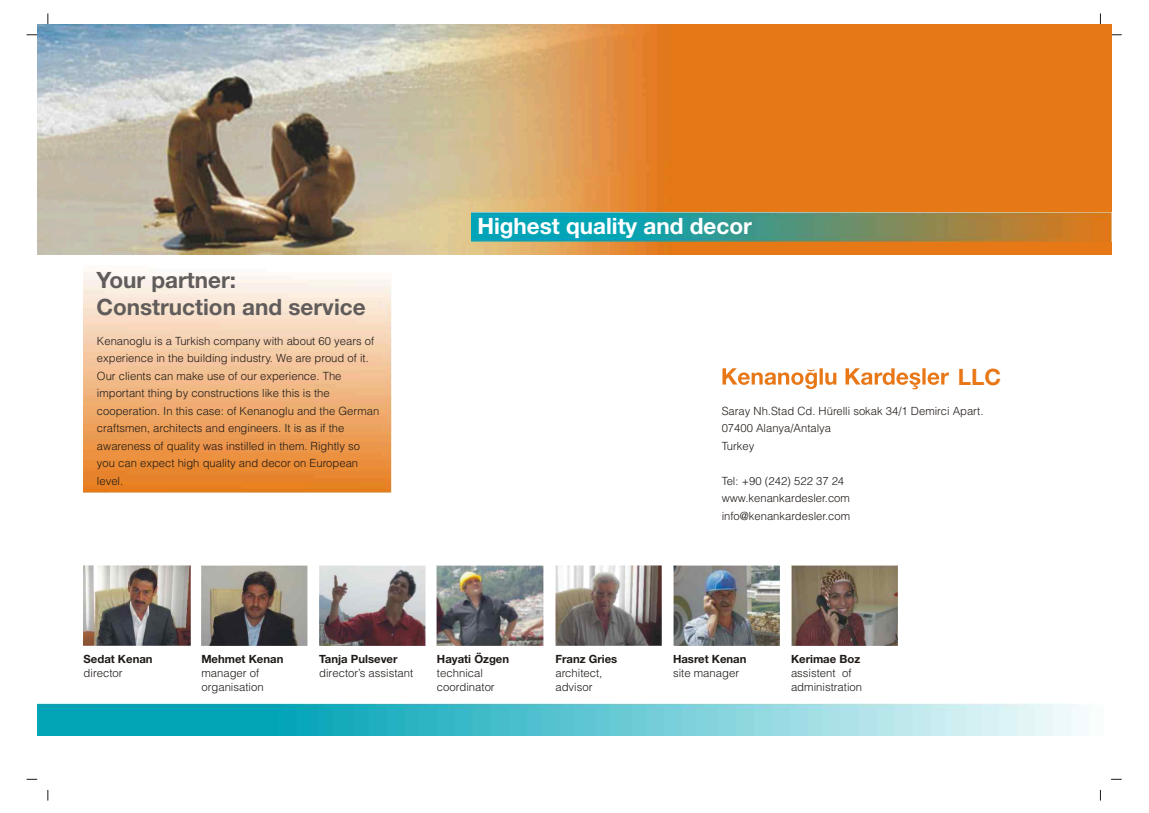
<style>
.page{position:relative;width:1149px;height:813px;background:#fff}
.page>*{position:absolute;margin:0;border:0;box-sizing:border-box;transform-origin:0 0}
.t1{font:700 22.5px/26.9px "Helvetica Neue";color:#615c5c}
.t2{font:700 22.5px "Helvetica Neue";color:#fff}
.t3{font:700 22.5px "Helvetica Neue";color:#e87817}
.t4{font:300 11.38px/13.9px "Helvetica";color:#1f1a17}
.t5{font:700 11.38px "Helvetica Neue";color:#1f1a17}
.t6{font:300 11.25px/17.5px "Helvetica";color:#1f1a17}
</style>
<div class="page">
<img style="left:84px;top:565px;width:106px;height:80px">
<img style="left:555px;top:565px;width:107px;height:80px">
<img style="left:437px;top:565px;width:106px;height:80px">
<img style="left:791px;top:565px;width:106px;height:80px">
<img style="left:201px;top:565px;width:107px;height:80px">
<img style="left:319px;top:565px;width:107px;height:80px">
<img style="left:673px;top:565px;width:106px;height:80px">
<img style="left:37px;top:703px;width:1042px;height:32px">
<img style="left:37px;top:24px;width:1074px;height:231px">
<img style="left:472px;top:213px;width:639px;height:28px">
<img style="left:83px;top:272px;width:309px;height:220px">
<svg style="left:722px;top:368px;width:227px;height:21px"></svg>
<h1 class="t1" style="left:96px;top:268px;width:271px">Your partner:<br>Construction and service</h1>
<p class="t6" style="left:97px;top:333px;width:284px">Kenanoglu is a Turkish company with about 60 years of experience in the building industry. We are proud of it.<br>Our clients can make use of our experience. The important thing by constructions like this is the cooperation. In this case: of Kenanoglu and the German craftsmen, architects and engineers. It is as if the awareness of quality was instilled in them. Rightly so you can expect high quality and decor on European level.</p>
<h1 class="t2" style="left:477px;top:216px;width:276px">Highest quality and decor</h1>
<h1 class="t3" style="left:958px;top:367px;width:45px">LLC</h1>
<p class="t6" style="left:722px;top:403px;width:263px">Saray Nh.Stad Cd. Hürelli sokak 34/1 Demirci Apart.<br>07400 Alanya/Antalya<br>Turkey</p>
<p class="t6" style="left:722px;top:473px;width:130px">Tel: +90 (242) 522 37 24 www.kenankardesler.com info@kenankardesler.com</p>
<p class="t5" style="left:84px;top:654px;width:71px">Sedat Kenan</p>
<p class="t4" style="left:84px;top:667px;width:41px">director</p>
<p class="t5" style="left:201px;top:654px;width:84px">Mehmet Kenan</p>
<p class="t4" style="left:201px;top:667px;width:64px">manager of organisation</p>
<p class="t5" style="left:319px;top:654px;width:80px">Tanja Pulsever</p>
<p class="t4" style="left:319px;top:667px;width:96px">director’s assistant</p>
<p class="t5" style="left:437px;top:654px;width:74px">Hayati Özgen</p>
<p class="t4" style="left:437px;top:667px;width:59px">technical coordinator</p>
<p class="t5" style="left:555px;top:654px;width:63px">Franz Gries</p>
<p class="t4" style="left:555px;top:667px;width:49px">architect, advisor</p>
<p class="t5" style="left:673px;top:654px;width:75px">Hasret Kenan</p>
<p class="t4" style="left:673px;top:667px;width:68px">site manager</p>
<p class="t5" style="left:791px;top:654px;width:71px">Kerimae Boz</p>
<p class="t4" style="left:791px;top:667px;width:73px">assistent of administration</p>
</div>
